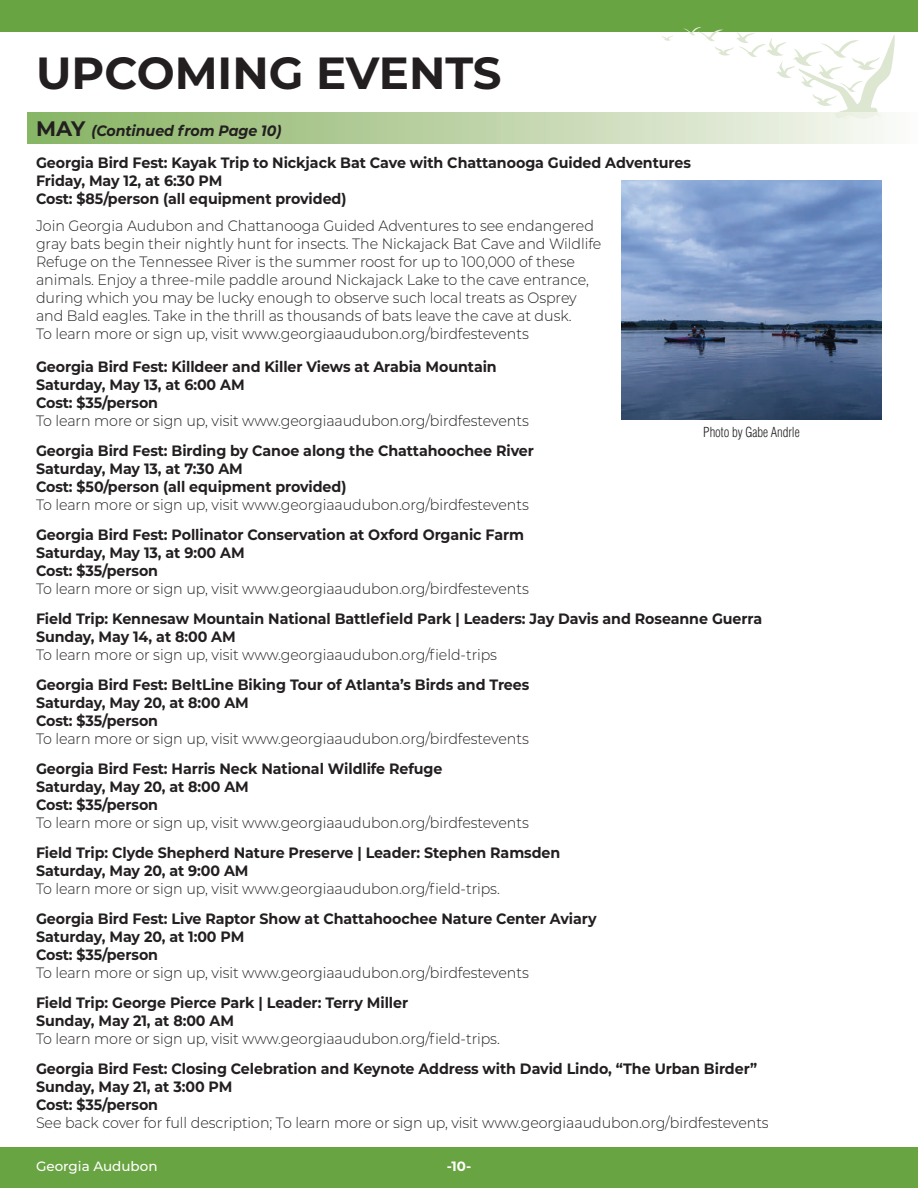
<style>
.page{position:relative;width:918px;height:1188px;background:#fff}
.page>*{position:absolute;margin:0;border:0;box-sizing:border-box;transform-origin:0 0}
.t1{font:700 45px "Montserrat";color:#231f20}
.t2{font:700 15px/18px "Montserrat";letter-spacing:-.005em;color:#231f20;scale:.95 1}
.t3{font:300 15px/18px "Montserrat";letter-spacing:-.005em;color:#231f20;scale:.95 1}
.t4{font:300 condensed 13.5px "Helvetica";letter-spacing:-.005em;color:#231f20;scale:.95 1}
.t5{font:500 13.5px "Montserrat";color:#fff}
.t6{font:700 13.5px "Montserrat";color:#fff}
.s1{font-size:21px}
.s2{font-style:italic}
</style>
<div class="page">
<div style="left:0;top:1148px;width:918px;height:40px;background:#69a442"></div>
<div style="left:0;top:0;width:918px;height:32px;background:#69a442"></div>
<svg style="left:662px;top:35px;width:11px;height:6px"></svg>
<svg style="left:683px;top:27px;width:212px;height:85px"></svg>
<div style="left:27px;top:112px;width:891px;height:32px;background:linear-gradient(to right,#86b160,#f9f8f5)"></div>
<img style="left:621px;top:180px;width:261px;height:240px">
<h1 class="t1" style="left:36px;top:40px;width:467px">UPCOMING EVENTS</h1>
<p class="t2" style="left:36px;top:114px;width:691px;line-height:31.7px"><span class="s1">MAY</span> <span class="s2">(Continued from Page 10)<br></span>Georgia Bird Fest: Kayak Trip to Nickjack Bat Cave with Chattanooga Guided Adventures</p>
<p class="t2" style="left:36px;top:170px;width:328px">Friday, May 12, at 6:30 PM<br>Cost: $85/person (all equipment provided)</p>
<p class="t3" style="left:36px;top:216px;width:597px">Join Georgia Audubon and Chattanooga Guided Adventures to see endangered gray bats begin their nightly hunt for insects. The Nickajack Bat Cave and Wildlife Refuge on the Tennessee River is the summer roost for up to 100,000 of these animals. Enjoy a three-mile paddle around Nickajack Lake to the cave entrance, during which you may be lucky enough to observe such local treats as Osprey and Bald eagles. Take in the thrill as thousands of bats leave the cave at dusk.<br>To learn more or sign up, visit www.georgiaaudubon.org/birdfestevents</p>
<p class="t2" style="left:36px;top:356px;width:487px">Georgia Bird Fest: Killdeer and Killer Views at Arabia Mountain<br>Saturday, May 13, at 6:00 AM<br>Cost: $35/person</p>
<p class="t3" style="left:36px;top:411px;width:520px">To learn more or sign up, visit www.georgiaaudubon.org/birdfestevents</p>
<p class="t2" style="left:36px;top:440px;width:526px">Georgia Bird Fest: Birding by Canoe along the Chattahoochee River<br>Saturday, May 13, at 7:30 AM<br>Cost: $50/person (all equipment provided)</p>
<p class="t3" style="left:36px;top:495px;width:520px">To learn more or sign up, visit www.georgiaaudubon.org/birdfestevents</p>
<p class="t2" style="left:36px;top:524px;width:515px">Georgia Bird Fest: Pollinator Conservation at Oxford Organic Farm<br>Saturday, May 13, at 9:00 AM<br>Cost: $35/person</p>
<p class="t3" style="left:36px;top:579px;width:520px">To learn more or sign up, visit www.georgiaaudubon.org/birdfestevents</p>
<p class="t2" style="left:36px;top:608px;width:766px">Field Trip: Kennesaw Mountain National Battlefield Park | Leaders: Jay Davis and Roseanne Guerra<br>Sunday, May 14, at 8:00 AM</p>
<p class="t3" style="left:36px;top:645px;width:487px">To learn more or sign up, visit www.georgiaaudubon.org/field-trips</p>
<p class="t2" style="left:36px;top:674px;width:521px">Georgia Bird Fest: BeltLine Biking Tour of Atlanta’s Birds and Trees<br>Saturday, May 20, at 8:00 AM<br>Cost: $35/person</p>
<p class="t3" style="left:36px;top:729px;width:520px">To learn more or sign up, visit www.georgiaaudubon.org/birdfestevents</p>
<p class="t2" style="left:36px;top:758px;width:429px">Georgia Bird Fest: Harris Neck National Wildlife Refuge<br>Saturday, May 20, at 8:00 AM<br>Cost: $35/person</p>
<p class="t3" style="left:36px;top:813px;width:520px">To learn more or sign up, visit www.georgiaaudubon.org/birdfestevents</p>
<p class="t2" style="left:36px;top:842px;width:553px">Field Trip: Clyde Shepherd Nature Preserve | Leader: Stephen Ramsden<br>Saturday, May 20, at 9:00 AM</p>
<p class="t3" style="left:36px;top:879px;width:490px">To learn more or sign up, visit www.georgiaaudubon.org/field-trips.</p>
<p class="t2" style="left:36px;top:908px;width:592px">Georgia Bird Fest: Live Raptor Show at Chattahoochee Nature Center Aviary<br>Saturday, May 20, at 1:00 PM<br>Cost: $35/person</p>
<p class="t3" style="left:36px;top:963px;width:520px">To learn more or sign up, visit www.georgiaaudubon.org/birdfestevents</p>
<p class="t2" style="left:36px;top:992px;width:393px">Field Trip: George Pierce Park | Leader: Terry Miller<br>Sunday, May 21, at 8:00 AM</p>
<p class="t3" style="left:36px;top:1029px;width:490px">To learn more or sign up, visit www.georgiaaudubon.org/field-trips.</p>
<p class="t2" style="left:36px;top:1058px;width:761px">Georgia Bird Fest: Closing Celebration and Keynote Address with David Lindo, “The Urban Birder”<br>Sunday, May 21, at 3:00 PM<br>Cost: $35/person</p>
<p class="t3" style="left:36px;top:1113px;width:773px">See back cover for full description; To learn more or sign up, visit www.georgiaaudubon.org/birdfestevents</p>
<p class="t4" style="left:703px;top:423px;width:103px">Photo by Gabe Andrle</p>
<p class="t5" style="left:36px;top:1157px;width:123px">Georgia Audubon</p>
<p class="t6" style="left:447px;top:1157px;width:26px">-10-</p>
</div>
